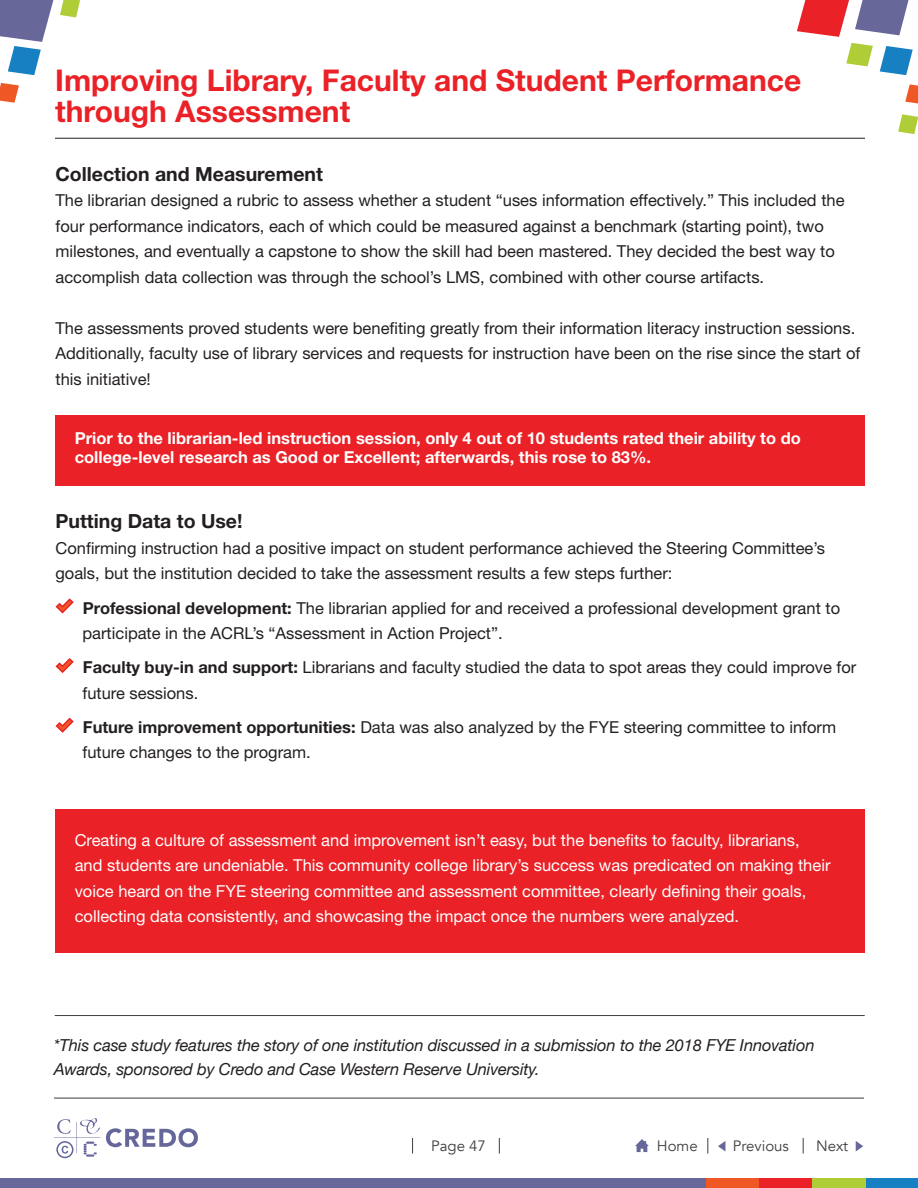
<style>
.page{position:relative;width:918px;height:1188px;background:#fff}
.page>*{position:absolute;margin:0;border:0;box-sizing:border-box;transform-origin:0 0}
.t1{font:700 30px/31.5px "Helvetica Neue LT Std";color:#ea2126}
.t2{font:700 19.5px "Helvetica Neue LT Std";color:#231f20}
.t3{font:16.5px/25.5px "Helvetica Neue LT Std";color:#231f20}
.t4{font:16.5px/25.5px "Helvetica Neue LT Std";color:#fff}
.t5{font:700 16.5px/19.5px "Helvetica Neue LT Std";color:#fff}
.t6{font:italic 16.5px/24px "Helvetica Neue";letter-spacing:-.01em;color:#231f20}
.t7{font:15px "Avenir";color:#3e3e3f}
.s1{font-weight:700}
</style>
<div class="page">
<div style="left:55px;top:809px;width:810px;height:143px;background:#ea2126"></div>
<svg style="left:55px;top:598px;width:19px;height:16px"></svg>
<svg style="left:55px;top:658px;width:19px;height:15px"></svg>
<svg style="left:55px;top:717px;width:19px;height:16px"></svg>
<hr style="left:55px;top:138px;width:810px;height:1px;background:#231f20">
<svg style="left:880px;top:46px;width:33px;height:29px"></svg>
<svg style="left:855px;top:0;width:54px;height:35px"></svg>
<svg style="left:846px;top:43px;width:27px;height:23px"></svg>
<svg style="left:797px;top:0;width:52px;height:37px"></svg>
<svg style="left:905px;top:84px;width:13px;height:19px"></svg>
<svg style="left:898px;top:114px;width:20px;height:20px"></svg>
<svg style="left:0;top:0;width:53px;height:75px"></svg>
<svg style="left:60px;top:0;width:20px;height:17px"></svg>
<svg style="left:0;top:83px;width:19px;height:20px"></svg>
<hr style="left:54px;top:1098px;width:810px;height:1px;background:#3e3e3f">
<div style="left:866px;top:1178px;width:52px;height:10px;background:#1680c3"></div>
<div style="left:759px;top:1178px;width:53px;height:10px;background:#ea2126"></div>
<div style="left:812px;top:1178px;width:54px;height:10px;background:#aecd36"></div>
<div style="left:705px;top:1178px;width:54px;height:10px;background:#ef5824"></div>
<div style="left:0;top:1178px;width:705px;height:10px;background:#67679a"></div>
<svg style="left:106px;top:1128px;width:92px;height:19px"></svg>
<svg style="left:54px;top:1118px;width:46px;height:40px"></svg>
<svg style="left:412px;top:1138px;width:1px;height:16px"></svg>
<svg style="left:499px;top:1138px;width:1px;height:16px"></svg>
<svg style="left:707px;top:1138px;width:1px;height:16px"></svg>
<svg style="left:803px;top:1138px;width:1px;height:16px"></svg>
<svg style="left:718px;top:1141px;width:7px;height:10px"></svg>
<svg style="left:856px;top:1141px;width:7px;height:11px"></svg>
<svg style="left:635px;top:1139px;width:14px;height:13px"></svg>
<div style="left:55px;top:415px;width:810px;height:70px;background:#ea2126"></div>
<hr style="left:55px;top:1015px;width:810px;height:1px;background:#3e3e3f">
<h1 class="t1" style="left:55px;top:64px;width:748px">Improving Library, Faculty and Student Performance through Assessment</h1>
<p class="t2" style="left:56px;top:162px;width:269px">Collection and Measurement</p>
<p class="t3" style="left:56px;top:187px;width:791px">The librarian designed a rubric to assess whether a student “uses information effectively.” This included the four performance indicators, each of which could be measured against a benchmark (starting point), two milestones, and eventually a capstone to show the skill had been mastered. They decided the best way to accomplish data collection was through the school’s LMS, combined with other course artifacts.</p>
<p class="t3" style="left:56px;top:315px;width:806px">The assessments proved students were benefiting greatly from their information literacy instruction sessions.<br>Additionally, faculty use of library services and requests for instruction have been on the rise since the start of this initiative!</p>
<p class="t5" style="left:75px;top:428px;width:728px">Prior to the librarian-led instruction session, only 4 out of 10 students rated their ability to do college-level research as Good or Excellent; afterwards, this rose to 83%.</p>
<p class="t2" style="left:56px;top:509px;width:189px">Putting Data to Use!</p>
<p class="t3" style="left:56px;top:535px;width:771px">Confirming instruction had a positive impact on student performance achieved the Steering Committee’s goals, but the institution decided to take the assessment results a few steps further:</p>
<p class="t3" style="left:82px;top:595px;width:759px"><span class="s1">Professional development:</span> The librarian applied for and received a professional development grant to participate in the ACRL’s “Assessment in Action Project”.</p>
<p class="t3" style="left:82px;top:654px;width:775px"><span class="s1">Faculty buy-in and support:</span> Librarians and faculty studied the data to spot areas they could improve for future sessions.</p>
<p class="t3" style="left:82px;top:714px;width:755px"><span class="s1">Future improvement opportunities:</span> Data was also analyzed by the FYE steering committee to inform future changes to the program.</p>
<p class="t4" style="left:75px;top:827px;width:757px">Creating a culture of assessment and improvement isn’t easy, but the benefits to faculty, librarians, and students are undeniable. This community college library’s success was predicated on making their voice heard on the FYE steering committee and assessment committee, clearly defining their goals, collecting data consistently, and showcasing the impact once the numbers were analyzed.</p>
<p class="t6" style="left:54px;top:1034px;width:762px">*This case study features the story of one institution discussed in a submission to the 2018 FYE Innovation<br>Awards, sponsored by Credo and Case Western Reserve University.</p>
<p class="t7" style="left:431px;top:1137px;width:56px">Page 47</p>
<p class="t7" style="left:657px;top:1137px;width:42px">Home</p>
<p class="t7" style="left:733px;top:1137px;width:58px">Previous</p>
<p class="t7" style="left:816px;top:1137px;width:34px">Next</p>
</div>
